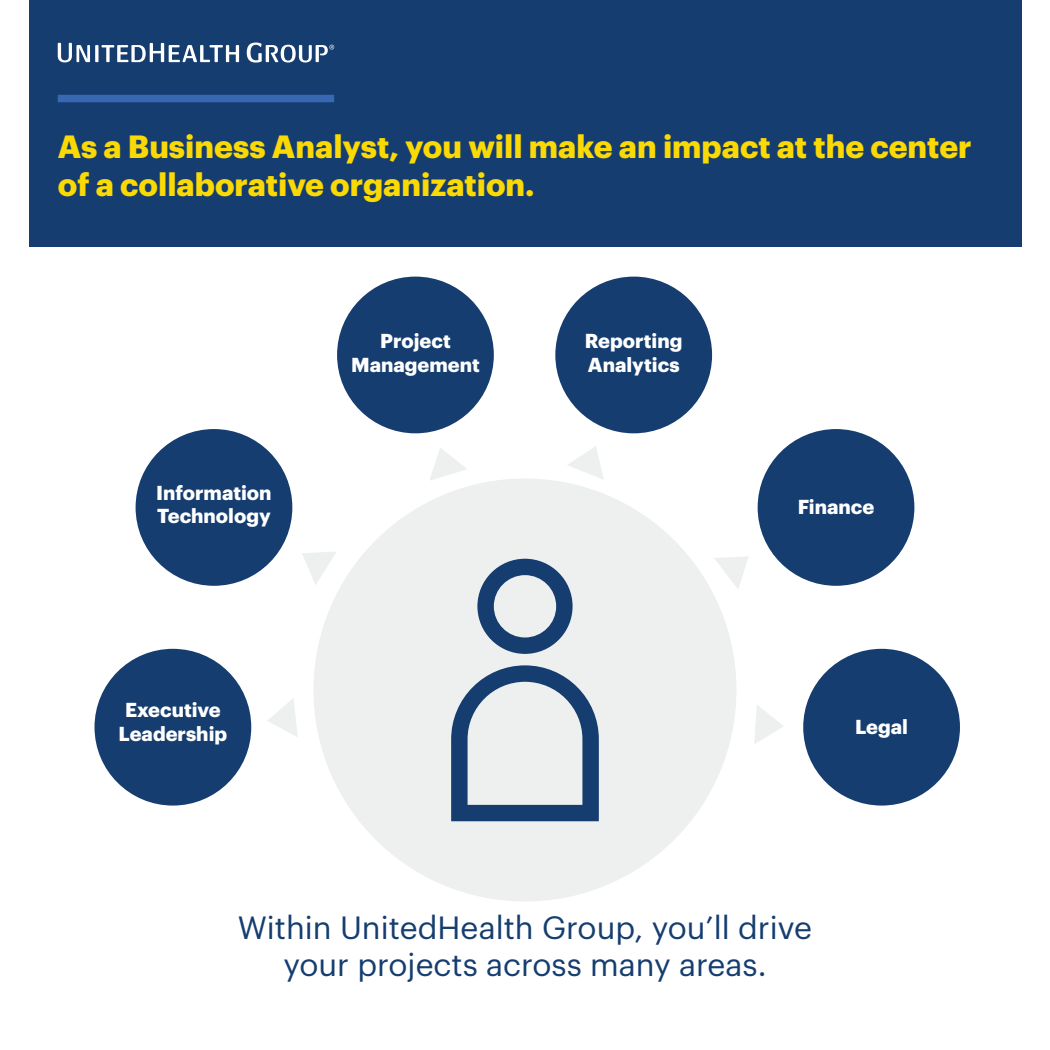
<style>
.page{position:relative;width:1050px;height:1050px;background:#fff}
.page>*{position:absolute;margin:0;border:0;box-sizing:border-box;transform-origin:0 0}
.t1{font:700 31.5px/37.8px "Graphik";color:#fbd905}
.t2{font:31.5px/37.8px "Graphik";color:#153d6f;text-align:center}
.t3{font:700 19.8px/23.7px "Graphik";color:#fff;text-align:center}
</style>
<div class="page">
<div style="left:29px;top:0;width:993px;height:246px;background:#153d6f"></div>
<svg style="left:95px;top:45px;width:4px;height:17px"></svg>
<svg style="left:58px;top:43px;width:32px;height:19px"></svg>
<svg style="left:102px;top:43px;width:137px;height:19px"></svg>
<svg style="left:247px;top:43px;width:87px;height:20px"></svg>
<div style="left:58px;top:95px;width:276px;height:7px;background:#3868b2"></div>
<div style="left:314px;top:478px;width:422px;height:424px;background:#eef0f0;border-radius:50%"></div>
<svg style="left:451px;top:665px;width:148px;height:156px"></svg>
<svg style="left:477px;top:559px;width:96px;height:95px"></svg>
<div style="left:337px;top:277px;width:157px;height:156px;background:#153d6f;border-radius:50%"></div>
<div style="left:555px;top:277px;width:157px;height:156px;background:#153d6f;border-radius:50%"></div>
<div style="left:136px;top:429px;width:156px;height:157px;background:#153d6f;border-radius:50%"></div>
<div style="left:758px;top:429px;width:156px;height:157px;background:#153d6f;border-radius:50%"></div>
<div style="left:803px;top:649px;width:157px;height:157px;background:#153d6f;border-radius:50%"></div>
<div style="left:95px;top:649px;width:156px;height:157px;background:#153d6f;border-radius:50%"></div>
<svg style="left:430px;top:448px;width:37px;height:32px"></svg>
<svg style="left:568px;top:446px;width:36px;height:33px"></svg>
<svg style="left:268px;top:699px;width:30px;height:38px"></svg>
<svg style="left:302px;top:552px;width:34px;height:33px"></svg>
<svg style="left:714px;top:556px;width:34px;height:33px"></svg>
<svg style="left:754px;top:705px;width:30px;height:39px"></svg>
<h1 class="t1" style="left:58px;top:125px;width:916px">As a Business Analyst, you will make an impact at the center of a collaborative organization.</h1>
<p class="t3" style="left:156px;top:479px;width:117px;text-align:left">Information<br>Technology</p>
<p class="t3" style="left:119px;top:696px;width:110px">Executive<br>Leadership</p>
<p class="t3" style="left:351px;top:328px;width:130px">Project<br>Management</p>
<p class="t3" style="left:585px;top:328px;width:99px;text-align:left">Reporting<br>Analytics</p>
<p class="t3" style="left:798px;top:493px;width:78px">Finance</p>
<p class="t3" style="left:855px;top:713px;width:54px">Legal</p>
<h1 class="t2" style="left:238px;top:906px;width:576px">Within UnitedHealth Group, you’ll drive your projects across many areas.</h1>
</div>
